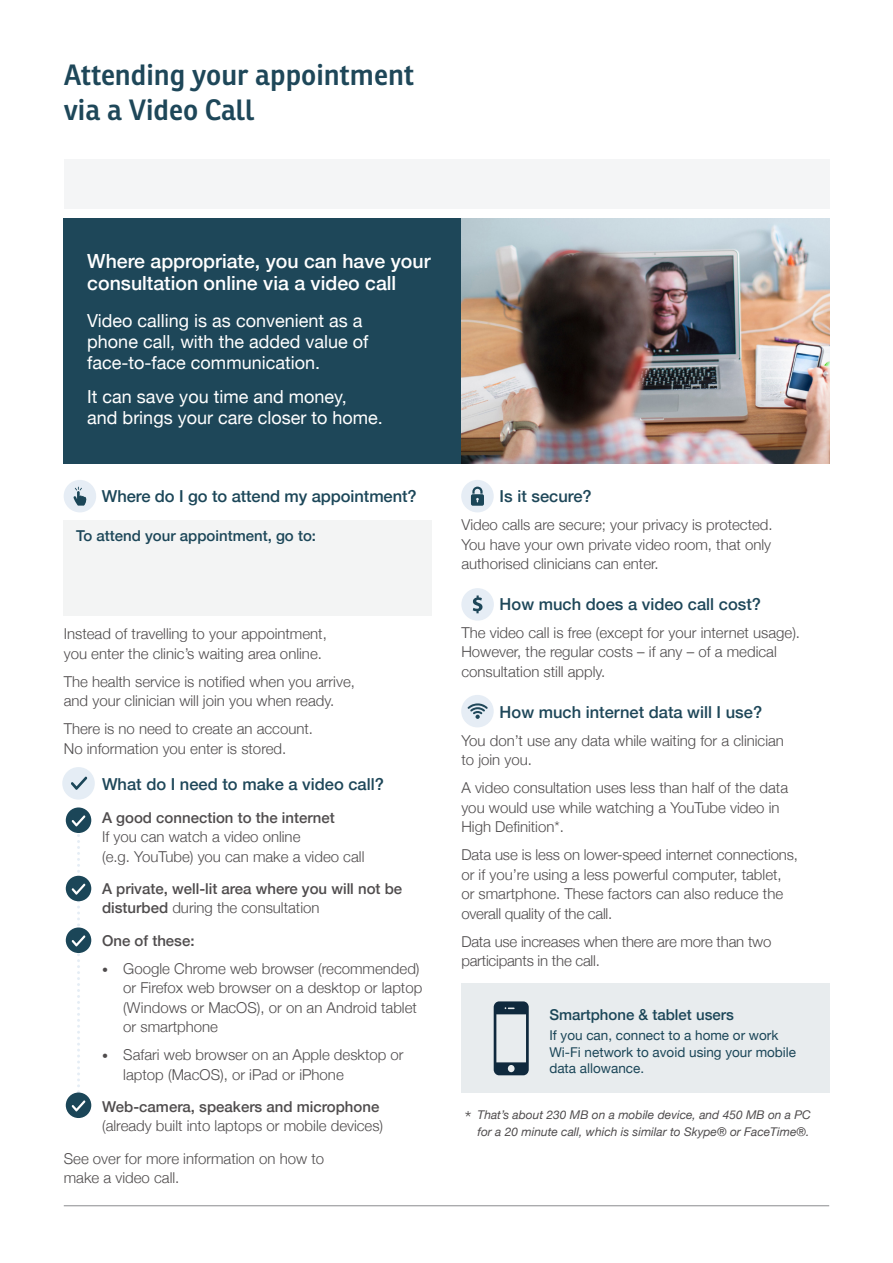
<style>
.page{position:relative;width:893px;height:1263px;background:#fff}
.page>*{position:absolute;margin:0;border:0;box-sizing:border-box;transform-origin:0 0}
.t1{font:600 28.5px/34.5px "Ronnia";color:#1e4759}
.t2{font:500 19.5px/22.5px "Helvetica Neue";color:#fff}
.t3{font:300 19.5px "Helvetica Neue";color:#4f4c4d}
.t4{font:18px/21px "Helvetica Neue";color:#fff}
.t5{font:500 16.5px "Helvetica Neue";color:#1e4759}
.t6{font:500 16.5px "Helvetica Neue";letter-spacing:-.005em;color:#1b4658}
.t7{font:300 15px/19.5px "Helvetica Neue";color:#4f4c4d}
.t8{font:500 15px/19.5px "Helvetica Neue";color:#4f4c4d}
.t9{font:500 15px "Helvetica Neue";color:#1b4658}
.t10{font:13.5px/16.5px "Helvetica Neue";color:#1b4658}
.t11{font:italic 12px/16.5px "Helvetica Neue";color:#4f4c4d}
.s1{font-weight:500}
.s2{font-weight:300}
.s3{font-size:12px}
</style>
<div class="page">
<div style="left:461px;top:983px;width:368px;height:110px;background:#e8ecee"></div>
<div style="left:64px;top:218px;width:397px;height:245px;background:#1e4759"></div>
<img style="left:461px;top:218px;width:368px;height:245px">
<div style="left:64px;top:159px;width:765px;height:49px;background:#f4f5f6"></div>
<div style="left:64px;top:520px;width:368px;height:96px;background:#f3f4f4"></div>
<svg style="left:494px;top:1001px;width:35px;height:74px"></svg>
<div style="left:64px;top:480px;width:32px;height:32px;background:#e6edf5;border-radius:50%"></div>
<svg style="left:73px;top:487px;width:14px;height:19px"></svg>
<div style="left:62px;top:767px;width:33px;height:33px;background:#e5edf5;border-radius:50%"></div>
<svg style="left:71px;top:776px;width:16px;height:14px"></svg>
<div style="left:66px;top:807px;width:25px;height:26px;background:#1b4658;border-radius:50%"></div>
<div style="left:66px;top:876px;width:25px;height:25px;background:#1b4658;border-radius:50%"></div>
<div style="left:66px;top:927px;width:25px;height:26px;background:#1b4658;border-radius:50%"></div>
<svg style="left:72px;top:815px;width:13px;height:277px"></svg>
<div style="left:66px;top:1092px;width:25px;height:26px;background:#1b4658;border-radius:50%"></div>
<svg style="left:72px;top:1100px;width:13px;height:11px"></svg>
<div style="left:461px;top:480px;width:33px;height:32px;background:#e6edf5;border-radius:50%"></div>
<svg style="left:471px;top:487px;width:13px;height:19px"></svg>
<div style="left:461px;top:695px;width:33px;height:32px;background:#e6edf5;border-radius:50%"></div>
<hr style="left:64px;top:1205px;width:765px;height:1px;background:#8a8c8f">
<svg style="left:468px;top:703px;width:20px;height:16px"></svg>
<div style="left:461px;top:588px;width:33px;height:33px;background:#e6edf5;border-radius:50%"></div>
<svg style="left:473px;top:595px;width:10px;height:18px"></svg>
<p class="t1" style="left:64px;top:58px;width:352px">Attending your appointment via a Video Call</p>
<p class="t2" style="left:87px;top:248px;width:345px">Where appropriate, you can have your consultation online via a video call</p>
<p class="t4" style="left:87px;top:311px;width:283px">Video calling is as convenient as a phone call, with the added value of face-to-face communication.</p>
<p class="t4" style="left:87px;top:387px;width:297px">It can save you time and money,<br>and brings your care closer to home.</p>
<p class="t6" style="left:102px;top:483px;width:316px">Where do I go to attend my appointment?</p>
<p class="t9" style="left:76px;top:524px;width:241px">To attend your appointment, go to:</p>
<p class="t7" style="left:64px;top:623px;width:265px">Instead of travelling to your appointment, you enter the clinic’s waiting area online.</p>
<p class="t7" style="left:64px;top:670px;width:293px">The health service is notified when you arrive, and your clinician will join you when ready.</p>
<p class="t7" style="left:64px;top:718px;width:251px">There is no need to create an account.<br>No information you enter is stored.</p>
<p class="t5" style="left:102px;top:771px;width:283px">What do I need to make a video call?</p>
<p class="t7" style="left:102px;top:806px;width:264px"><span class="s1">A good connection to the internet<br></span>If you can watch a video online<br>(e.g. YouTube) you can make a video call</p>
<p class="t8" style="left:102px;top:877px;width:302px">A private, well-lit area where you will not be disturbed <span class="s2">during the consultation</span></p>
<p class="t8" style="left:102px;top:929px;width:94px">One of these:</p>
<p class="t7" style="left:123px;top:957px;width:300px;text-indent:-21px"><span class="s3">•</span> Google Chrome web browser (recommended) or Firefox web browser on a desktop or laptop (Windows or MacOS), or on an Android tablet or smartphone</p>
<p class="t7" style="left:123px;top:1044px;width:282px;text-indent:-21px"><span class="s3">•</span> Safari web browser on an Apple desktop or laptop (MacOS), or iPad or iPhone</p>
<p class="t7" style="left:102px;top:1095px;width:283px"><span class="s1">Web-camera, speakers and microphone </span>(already built into laptops or mobile devices)</p>
<p class="t7" style="left:64px;top:1147px;width:262px">See over for more information on how to make a video call.</p>
<p class="t5" style="left:500px;top:483px;width:94px">Is it secure?</p>
<p class="t7" style="left:461px;top:514px;width:313px;text-align:justify">Video calls are secure; your privacy is protected.<br>You have your own private video room, that only authorised clinicians can enter.</p>
<p class="t5" style="left:500px;top:591px;width:263px">How much does a video call cost?</p>
<p class="t7" style="left:461px;top:622px;width:340px">The video call is free (except for your internet usage).<br>However, the regular costs – if any – of a medical consultation still apply.</p>
<p class="t5" style="left:500px;top:698px;width:264px">How much internet data will I use?</p>
<p class="t7" style="left:461px;top:729px;width:324px">You don’t use any data while waiting for a clinician to join you.</p>
<p class="t7" style="left:461px;top:777px;width:328px">A video consultation uses less than half of the data you would use while watching a YouTube video in<br>High Definition*.</p>
<p class="t7" style="left:461px;top:844px;width:338px">Data use is less on lower-speed internet connections, or if you’re using a less powerful computer, tablet, or smartphone. These factors can also reduce the overall quality of the call.</p>
<p class="t7" style="left:461px;top:930px;width:312px">Data use increases when there are more than two participants in the call.</p>
<p class="t9" style="left:549px;top:1002px;width:186px">Smartphone &amp; tablet users</p>
<p class="t10" style="left:549px;top:1028px;width:248px">If you can, connect to a home or work<br>Wi-Fi network to avoid using your mobile data allowance.</p>
<p class="t11" style="left:477px;top:1107px;width:335px">That’s about 230 MB on a mobile device, and 450 MB on a PC for a 20 minute call, which is similar to Skype® or FaceTime®.</p>
<p class="t3" style="left:465px;top:1102px;width:8px">*</p>
</div>
